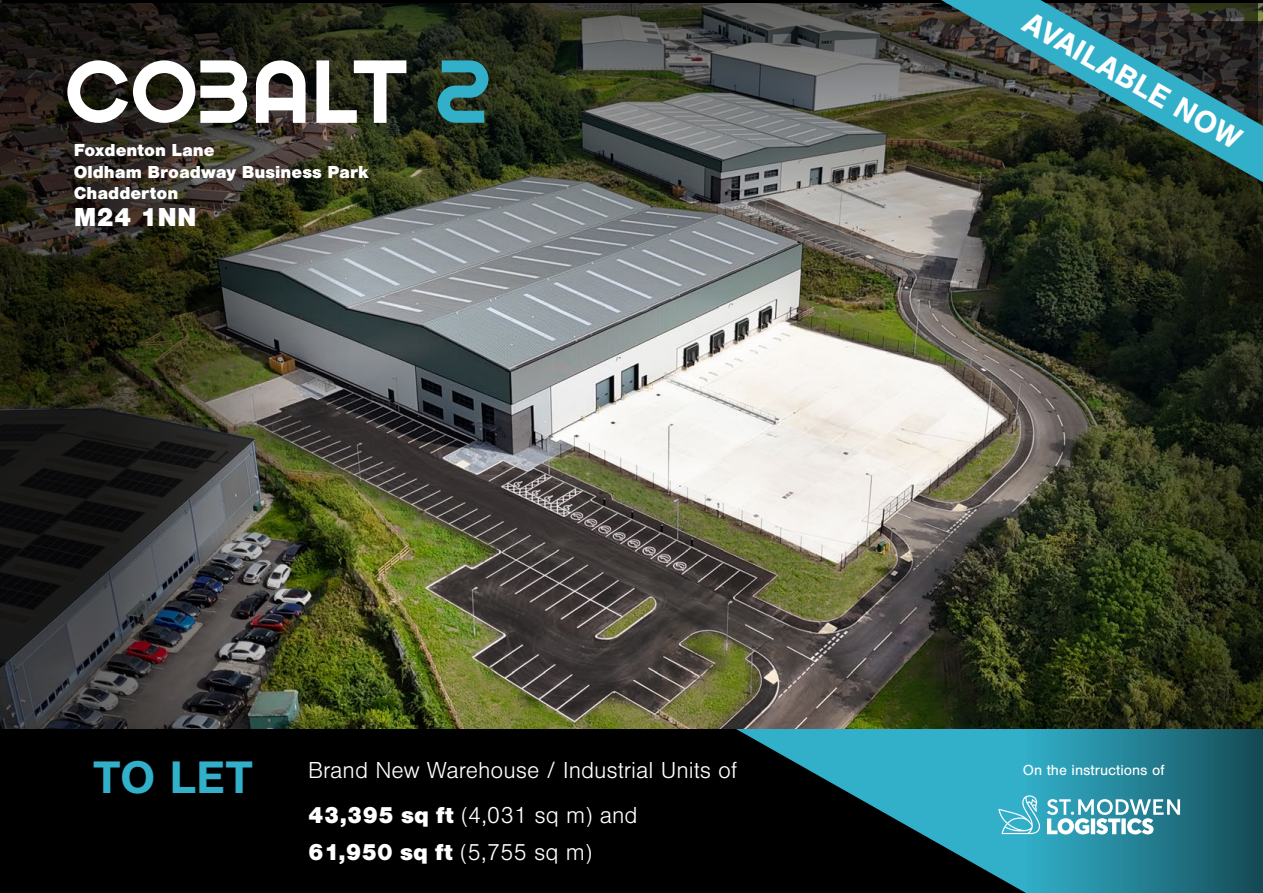
<style>
.page{position:relative;width:1263px;height:893px;background:#fff}
.page>*{position:absolute;margin:0;border:0;box-sizing:border-box;transform-origin:0 0}
.t1{font:99.15px "Optien";color:#fff}
.t2{font:700 47.25px "Nimbus San";color:#32afc9}
.t3{font:700 31.8px "Nimbus San";color:#fff}
.t4{font:900 27px "Nimbus San";color:#fff}
.t5{font:300 24px/45.2px "Nimbus San";color:#fff}
.t6{font:900 24px "Nimbus San";color:#fff}
.t7{font:900 18px/21.6px "Nimbus San";color:#fff}
.t8{font:15.15px "Nimbus San";color:#fff}
.s1{color:#32afc9}
.s2{font-weight:900}
.s3{font-weight:300}
</style>
<div class="page">
<div style="left:1px;top:729px;width:1262px;height:164px;background:#000"></div>
<svg style="left:736px;top:729px;width:238px;height:135px"></svg>
<img style="left:429px;top:366px;width:545px;height:363px">
<img style="left:0;top:366px;width:429px;height:485px">
<img style="left:0;top:0;width:974px;height:366px">
<svg style="left:974px;top:182px;width:289px;height:711px;background:#2b4236"></svg>
<svg style="left:941px;top:0;width:322px;height:182px;background:#30504c"></svg>
<svg style="left:1047px;top:799px;width:133px;height:35px;background:#7cb8c4"></svg>
<svg style="left:998px;top:795px;width:42px;height:39px;background:#5bbed2"></svg>
<svg style="left:0;top:408px;width:255px;height:266px;background:#313032"></svg>
<h1 class="t1" style="left:67px;top:26px;width:427px">COBALT <span class="s1">2</span></h1>
<p class="t7" style="left:74px;top:139px;width:296px">Foxdenton Lane<br>Oldham Broadway Business Park<br>Chadderton</p>
<p class="t4" style="left:74px;top:202px;width:125px">M24 1NN</p>
<h2 class="t2" style="left:94px;top:751px;width:161px">TO LET</h2>
<p class="t5" style="left:308px;top:748px;width:430px">Brand New Warehouse / Industrial Units of<br><span class="s2">43,395 sq ft</span> (4,031 sq m) and</p>
<p class="t6" style="left:308px;top:839px;width:286px">61,950 sq ft <span class="s3">(5,755 sq m)</span></p>
<h3 class="t3" style="left:1035px;top:4px;width:247px;rotate:30deg">AVAILABLE NOW</h3>
<p class="t8" style="left:1023px;top:761px;width:143px">On the instructions of</p>
</div>
